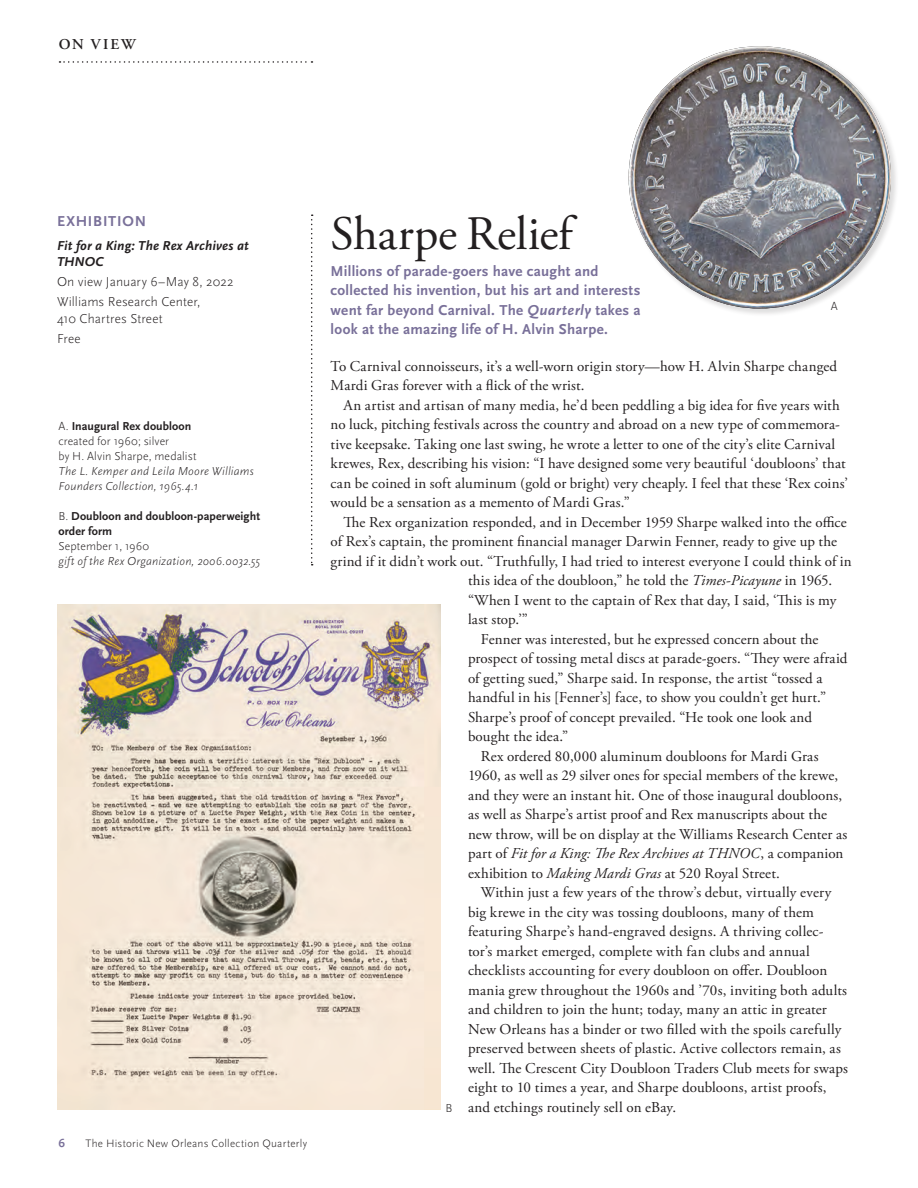
<style>
.page{position:relative;width:918px;height:1188px;background:#fff}
.page>*{position:absolute;margin:0;border:0;box-sizing:border-box;transform-origin:0 0}
.t1{font:48px "Adobe Garamond Pro";color:#231f20}
.t2{font:15px/19.5px "Adobe Garamond Pro";letter-spacing:.01em;color:#231f20}
.t3{font:700 15px/19.5px "Scala Sans Pro";letter-spacing:.015em;color:#797099}
.t4{font:italic 15px "Adobe Garamond Pro";letter-spacing:.005em;color:#231f20}
.t5{font:700 15px "Scala Sans Pro";letter-spacing:.05em;color:#797099}
.t6{font:600 15px "Adobe Garamond Pro";letter-spacing:.135em;color:#231f20}
.t7{font:300 13.5px/20px "Scala Sans Pro";letter-spacing:.005em;color:#231f20}
.t8{font:italic 700 13.5px/16.5px "Scala Sans Pro";letter-spacing:.015em;color:#231f20}
.t9{font:italic 300 12px/15px "Scala Sans Pro";letter-spacing:.01em;color:#231f20}
.t10{font:300 12px/15px "Scala Sans Pro";letter-spacing:.01em;color:#231f20}
.t11{font:700 12px/15px "Scala Sans Pro";letter-spacing:.01em;color:#231f20}
.t12{font:700 12px "Scala Sans Pro";color:#797099}
.t13{font:300 11.25px "Scala Sans Pro";letter-spacing:.025em;color:#231f20}
.s1{font-weight:700}
.s2{font-weight:300}
.s3{font-style:italic}
.s4{font-style:normal}
.s5{font-family:"Scala Sans Pro";font-weight:300;font-size:12px}
</style>
<div class="page">
<svg style="left:311px;top:215px;width:2px;height:351px"></svg>
<svg style="left:59px;top:61px;width:253px;height:2px"></svg>
<img style="left:57px;top:605px;width:384px;height:505px">
<div style="left:628px;top:46px;width:272px;height:271px;background:#231f20;opacity:.15"></div>
<img style="left:629px;top:46px;width:262px;height:263px;border-radius:131px">
<p class="t6" style="left:59px;top:36px;width:78px">ON VIEW</p>
<p class="t5" style="left:57px;top:213px;width:91px">EXHIBITION</p>
<p class="t8" style="left:57px;top:237px;width:193px">Fit for a King: The Rex Archives at<br>THNOC</p>
<p class="t7" style="left:57px;top:272px;width:178px">On view January 6–May 8, 2022<br>Williams Research Center,</p>
<p class="t7" style="left:57px;top:308px;width:107px">410 Chartres Street<br>Free</p>
<p class="t10" style="left:58px;top:418px;width:140px">A. <span class="s1">Inaugural Rex doubloon </span>created for 1960; silver<br>by H. Alvin Sharpe, medalist</p>
<p class="t9" style="left:58px;top:463px;width:197px">The L. Kemper and Leila Moore Williams<br>Founders Collection, 1965.4.1</p>
<p class="t11" style="left:58px;top:508px;width:203px"><span class="s2">B.</span> Doubloon and doubloon-paperweight order form</p>
<p class="t10" style="left:58px;top:538px;width:92px">September 1, 1960</p>
<p class="t9" style="left:58px;top:553px;width:203px">gift of the Rex Organization, 2006.0032.55</p>
<p class="t12" style="left:58px;top:1136px;width:8px">6</p>
<p class="t13" style="left:86px;top:1137px;width:223px">The Historic New Orleans Collection Quarterly</p>
<h1 class="t1" style="left:331px;top:205px;width:243px">Sharpe Relief</h1>
<p class="t3" style="left:331px;top:261px;width:312px">Millions of parade-goers have caught and collected his invention, but his art and interests went far beyond Carnival. The <span class="s3">Quarterly</span> takes a look at the amazing life of H. Alvin Sharpe.</p>
<p class="t2" style="left:331px;top:357px;width:508px">To Carnival connoisseurs, it’s a well-worn origin story—how H. Alvin Sharpe changed<br>Mardi Gras forever with a flick of the wrist.</p>
<p class="t2" style="left:331px;top:396px;width:519px;text-indent:13px">An artist and artisan of many media, he’d been peddling a big idea for five years with no luck, pitching festivals across the country and abroad on a new type of commemora&shy;tive keepsake. Taking one last swing, he wrote a letter to one of the city’s elite Carnival krewes, Rex, describing his vision: “I have designed some very beautiful ‘doubloons’ that can be coined in soft aluminum (gold or bright) very cheaply. I feel that these ‘Rex coins’ would be a sensation as a memento of Mardi Gras.”</p>
<p class="t2" style="left:331px;top:513px;width:523px;text-indent:13px">The Rex organization responded, and in December 1959 Sharpe walked into the office of Rex’s captain, the prominent financial manager Darwin Fenner, ready to give up the grind if it didn’t work out. “Truthfully, I had tried to interest everyone I could think of in</p>
<p class="t10" style="left:831px;top:299px;width:8px">A</p>
<p class="t2" style="left:468px;top:571px;width:370px">this idea of the doubloon,” he told the <span class="s3">Times-Picayune</span> in 1965. “When I went to the captain of Rex that day, I said, ‘This is my last stop.’”</p>
<p class="t2" style="left:481px;top:630px;width:339px">Fenner was interested, but he expressed concern about the</p>
<p class="t2" style="left:468px;top:649px;width:381px">prospect of tossing metal discs at parade-goers. “They were afraid</p>
<p class="t2" style="left:468px;top:669px;width:356px">of getting sued,” Sharpe said. In response, the artist “tossed a</p>
<p class="t2" style="left:468px;top:688px;width:360px">handful in his [Fenner’s] face, to show you couldn’t get hurt.”</p>
<p class="t2" style="left:468px;top:708px;width:346px">Sharpe’s proof of concept prevailed. “He took one look and</p>
<p class="t2" style="left:468px;top:727px;width:102px">bought the idea.”</p>
<p class="t2" style="left:481px;top:747px;width:339px">Rex ordered 80,000 aluminum doubloons for Mardi Gras</p>
<p class="t2" style="left:468px;top:766px;width:372px">1960, as well as 29 silver ones for special members of the krewe,</p>
<p class="t2" style="left:468px;top:786px;width:376px">and they were an instant hit. One of those inaugural doubloons,</p>
<p class="t2" style="left:468px;top:805px;width:360px">as well as Sharpe’s artist proof and Rex manuscripts about the</p>
<p class="t2" style="left:468px;top:825px;width:381px">new throw, will be on display at the Williams Research Center as</p>
<p class="t4" style="left:468px;top:845px;width:377px"><span class="s4">part of</span> Fit for a King: The Rex Archives at THNOC<span class="s4">, a companion</span></p>
<p class="t2" style="left:468px;top:864px;width:313px">exhibition to <span class="s3">Making Mardi Gras</span> at 520 Royal Street.</p>
<p class="t2" style="left:481px;top:883px;width:352px">Within just a few years of the throw’s debut, virtually every</p>
<p class="t2" style="left:468px;top:903px;width:347px">big krewe in the city was tossing doubloons, many of them</p>
<p class="t2" style="left:468px;top:922px;width:357px">featuring Sharpe’s hand-engraved designs. A thriving collec-</p>
<p class="t2" style="left:468px;top:942px;width:343px">tor’s market emerged, complete with fan clubs and annual</p>
<p class="t2" style="left:468px;top:961px;width:361px">checklists accounting for every doubloon on offer. Doubloon</p>
<p class="t2" style="left:468px;top:981px;width:381px">mania grew throughout the 1960s and ’70s, inviting both adults</p>
<p class="t2" style="left:468px;top:1000px;width:360px">and children to join the hunt; today, many an attic in greater</p>
<p class="t2" style="left:468px;top:1020px;width:375px">New Orleans has a binder or two filled with the spoils carefully</p>
<p class="t2" style="left:468px;top:1039px;width:375px">preserved between sheets of plastic. Active collectors remain, as</p>
<p class="t2" style="left:468px;top:1059px;width:382px">well. The Crescent City Doubloon Traders Club meets for swaps</p>
<p class="t2" style="left:468px;top:1078px;width:360px">eight to 10 times a year, and Sharpe doubloons, artist proofs,</p>
<p class="t2" style="left:446px;top:1098px;width:232px"><span class="s5">B</span> and etchings routinely sell on eBay.</p>
</div>
